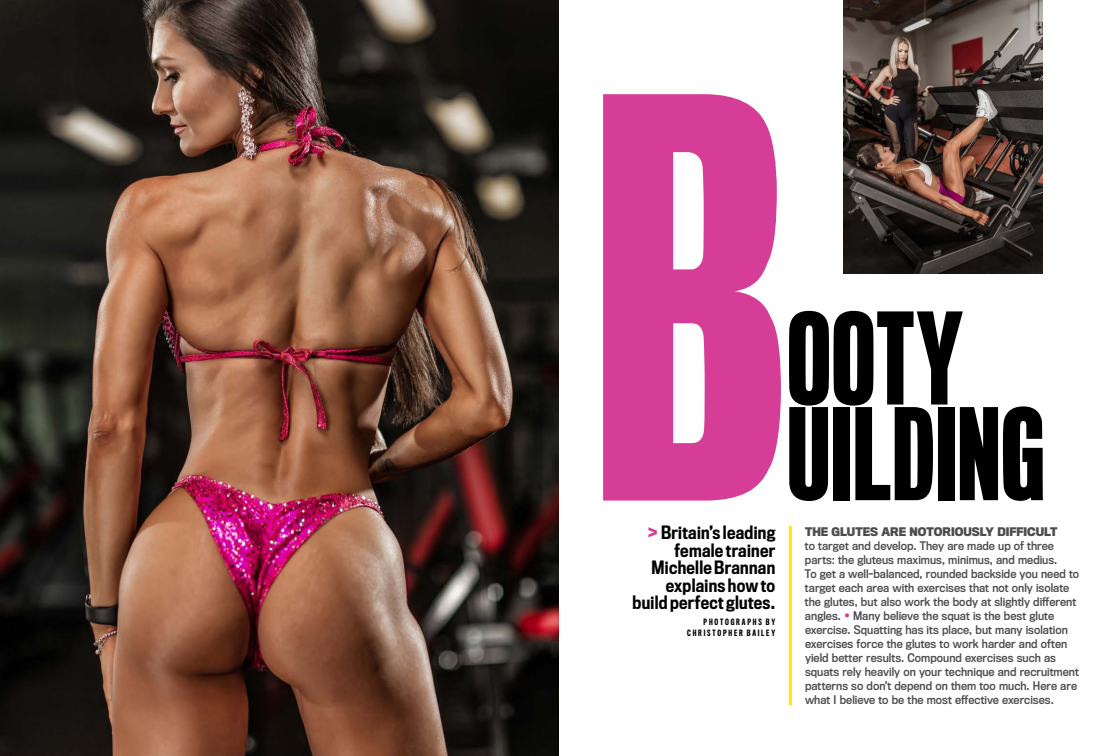
<style>
.page{position:relative;width:1116px;height:756px;background:#fff}
.page>*{position:absolute;margin:0;border:0;box-sizing:border-box;transform-origin:0 0}
.t1{font:500 507.9px "Titling Gothic FB Skyline";color:#d63d96}
.t2{font:500 116.4px/95.7px "Titling Gothic FB Skyline";letter-spacing:.01em;color:#000}
.t3{font:500 17px/17.5px "Titling Gothic FB Cond";letter-spacing:.02em;color:#000;text-align:right}
.t4{font:11px/14px "Titling Gothic FB Narrow Standard";color:#4d4d4f}
.t5{font:700 11px "Titling Gothic FB Narrow";color:#4d4d4f}
.t6{font:500 8px/11px "Titling Gothic FB Comp";letter-spacing:.225em;color:#000;text-align:right}
.s1{font-family:"Titling Gothic FB Comp";font-size:26px;color:#d63d96}
.s2{font-size:21px;color:#d63d96}
</style>
<div class="page">
<img style="left:0;top:0;width:559px;height:756px">
<img style="left:843px;top:0;width:200px;height:274px">
<hr style="left:789px;top:526px;width:3px;height:179px;background:#ffe600">
<h1 class="t1" style="left:593px;top:5px;width:196px">B</h1>
<h2 class="t2" style="left:787px;top:312px;width:258px">OOTY<br>UILDING</h2>
<h3 class="t3" style="left:633px;top:524px;width:144px"><span class="s1">&gt;</span> Britain’s leading female trainer<br>Michelle Brannan explains how to build perfect glutes.</h3>
<p class="t6" style="left:687px;top:617px;width:89px">PHOTOGRAPHS BY<br>CHRISTOPHER BAILEY</p>
<p class="t5" style="left:805px;top:525px;width:254px">THE GLUTES ARE NOTORIOUSLY DIFFICULT</p>
<p class="t4" style="left:805px;top:539px;width:276px">to target and develop. They are made up of three parts: the gluteus maximus, minimus, and medius.<br>To get a well-balanced, rounded backside you need to target each area with exercises that not only isolate the glutes, but also work the body at slightly different angles. <span class="s2">•</span> Many believe the squat is the best glute exercise. Squatting has its place, but many isolation exercises force the glutes to work harder and often yield better results. Compound exercises such as squats rely heavily on your technique and recruitment patterns so don’t depend on them too much. Here are what I believe to be the most effective exercises.</p>
</div>
